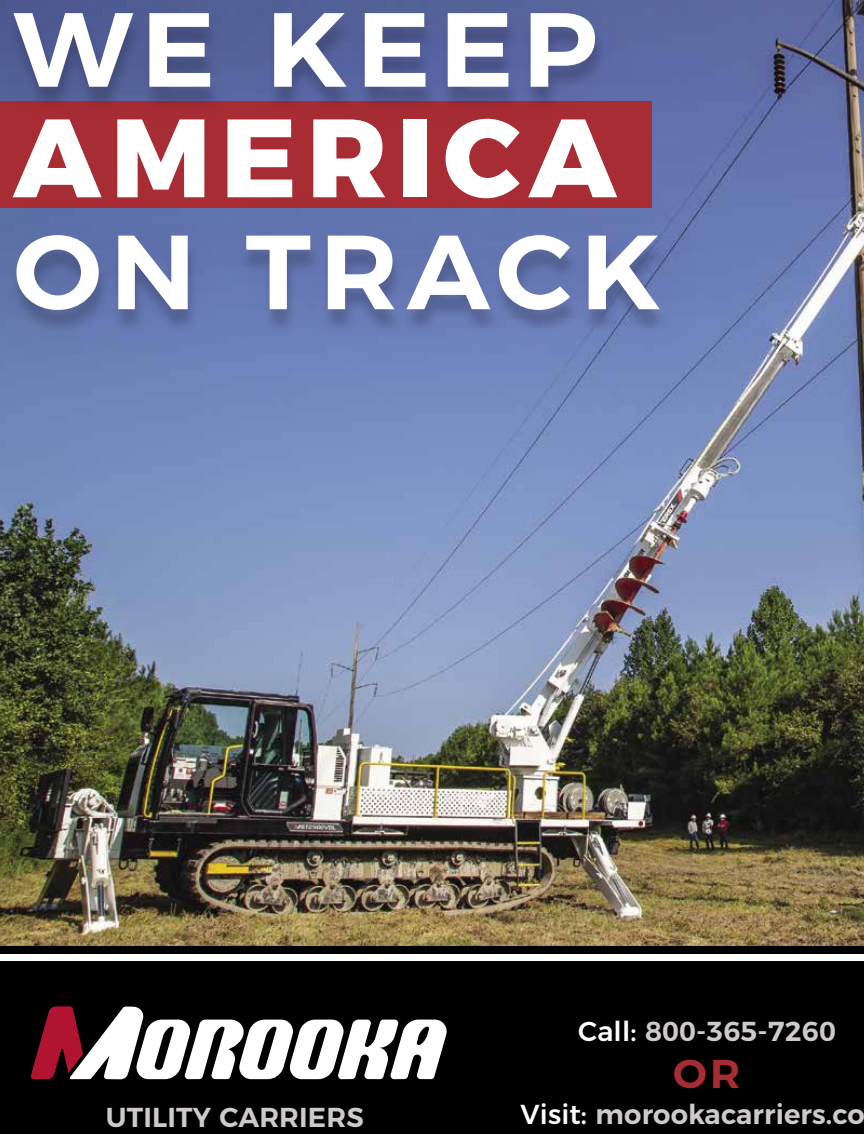
<style>
.page{position:relative;width:864px;height:1134px;background:#fff}
.page>*{position:absolute;margin:0;border:0;box-sizing:border-box;transform-origin:0 0}
.t1{font:800 111px "Montserrat";letter-spacing:.09em;color:#fff}
.t2{font:600 105.15px/222.5px "Montserrat";letter-spacing:.075em;color:#fff;scale:1.06 1}
.t3{font:600 40.2px "Montserrat";color:#a82c33;scale:1.04 1}
.t4{font:600 27.45px "Montserrat";letter-spacing:.005em;color:#cecac9}
.s1{font-weight:500;color:#fff}
</style>
<div class="page">
<img style="left:0;top:0;width:864px;height:947px">
<div style="left:0;top:947px;width:864px;height:7px;background:#000"></div>
<div style="left:0;top:962px;width:864px;height:172px;background:#000"></div>
<div style="left:0;top:0;width:709px;height:365px;background:#392d7a;opacity:.23"></div>
<svg style="left:31px;top:1006px;width:416px;height:73px"></svg>
<h2 class="t2" style="left:13px;top:-70px;width:612px">WE KEEP<br>ON TRACK</h2>
<h1 class="t1" style="left:13px;top:66px;width:604px">AMERICA</h1>
<p class="t4" style="left:578px;top:1009px;width:259px"><span class="s1">Call:</span> 800-365-7260</p>
<h3 class="t3" style="left:673px;top:1041px;width:66px">OR</h3>
<p class="t4" style="left:106px;top:1095px;width:259px">UTILITY CARRIERS</p>
<p class="t4" style="left:521px;top:1092px;width:346px"><span class="s1">Visit:</span> morookacarriers.co</p>
</div>
